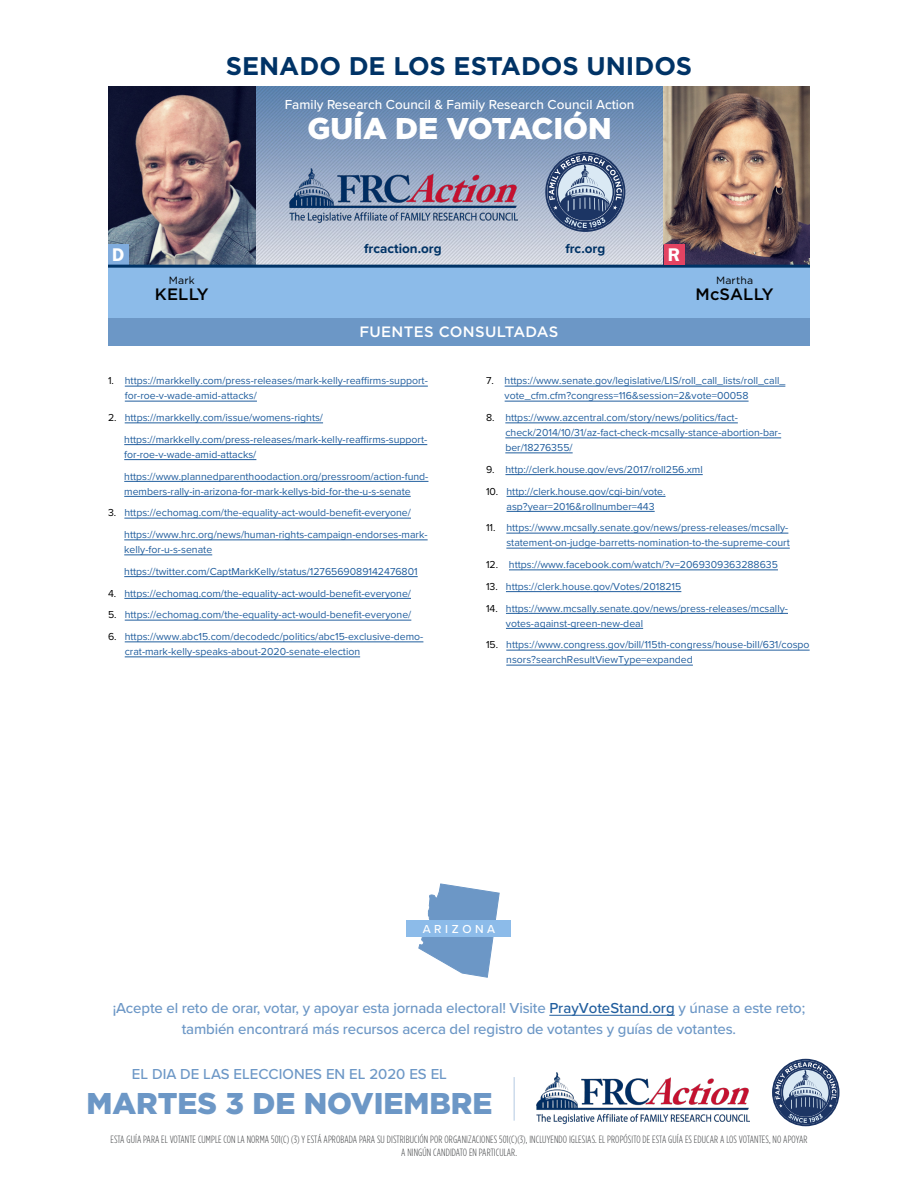
<style>
.page{position:relative;width:918px;height:1188px;background:#fff}
.page>*{position:absolute;margin:0;border:0;box-sizing:border-box;transform-origin:0 0}
.t1{font:900 30px "Gotham";color:#6c97c6}
.t2{font:900 30px "Gotham";color:#fff}
.t3{font:700 25.5px "Gotham";color:#036}
.t4{font:600 18.45px "ITC Franklin Gothic Std";color:#fff}
.t5{font:500 16.5px "Gotham";letter-spacing:.01em;color:#000}
.t6{font:500 15px/21px "Proxima Nova";letter-spacing:-.01em;color:#6c97c6;text-align:center}
.t7{font:500 15px "Gotham";letter-spacing:.02em;color:#fff}
.t8{font:500 13.5px "Proxima Nova";color:#fff}
.t9{font:700 13.5px "Proxima Nova";color:#036}
.t10{font:500 12px "Proxima Nova";letter-spacing:.3em;color:#fff}
.t11{font:10.5px/15px "Proxima Nova";color:#215e9e}
.t12{font:300 10.5px/13.2px "Gotham Condensed";letter-spacing:.01em;color:#3f4143;text-align:center}
.t13{font:10.5px "Gotham";letter-spacing:.02em;color:#000}
.s1{color:#000}
.s2{color:#215e9e}
</style>
<div class="page">
<img style="left:256px;top:86px;width:408px;height:179px">
<img style="left:290px;top:168px;width:227px;height:58px">
<div style="left:545px;top:152px;width:80px;height:80px;border:2px solid #1c3564;border-radius:50%"></div>
<svg style="left:547px;top:154px;width:76px;height:76px;background:#6f82a1"></svg>
<div style="left:772px;top:1059px;width:68px;height:67px;border:2px solid #1c3564;border-radius:50%"></div>
<svg style="left:774px;top:1061px;width:64px;height:64px;background:#7b8ca8"></svg>
<img style="left:108px;top:86px;width:148px;height:179px">
<svg style="left:664px;top:86px;width:146px;height:179px;background:#83695f"></svg>
<div style="left:108px;top:318px;width:702px;height:28px;background:#6c97c6"></div>
<div style="left:108px;top:265px;width:702px;height:53px;background:#8cbbe9"></div>
<div style="left:108px;top:244px;width:21px;height:21px;background:#80acdd"></div>
<hr style="left:108px;top:265px;width:702px;height:3px;background:#036">
<hr style="left:125px;top:386px;width:303px;height:1px;background:#215e9e">
<hr style="left:125px;top:401px;width:132px;height:1px;background:#215e9e">
<hr style="left:125px;top:423px;width:198px;height:1px;background:#215e9e">
<hr style="left:124px;top:444px;width:303px;height:1px;background:#215e9e">
<hr style="left:124px;top:459px;width:132px;height:1px;background:#215e9e">
<hr style="left:124px;top:481px;width:304px;height:1px;background:#215e9e">
<hr style="left:124px;top:496px;width:287px;height:1px;background:#215e9e">
<hr style="left:124px;top:518px;width:287px;height:1px;background:#215e9e">
<hr style="left:124px;top:540px;width:304px;height:1px;background:#215e9e">
<hr style="left:124px;top:555px;width:88px;height:1px;background:#215e9e">
<hr style="left:124px;top:576px;width:294px;height:1px;background:#215e9e">
<hr style="left:124px;top:598px;width:287px;height:1px;background:#215e9e">
<hr style="left:125px;top:620px;width:286px;height:1px;background:#215e9e">
<hr style="left:125px;top:642px;width:298px;height:1px;background:#215e9e">
<hr style="left:125px;top:657px;width:235px;height:1px;background:#215e9e">
<hr style="left:505px;top:386px;width:280px;height:1px;background:#215e9e">
<hr style="left:505px;top:401px;width:244px;height:1px;background:#215e9e">
<hr style="left:505px;top:423px;width:233px;height:1px;background:#215e9e">
<hr style="left:505px;top:438px;width:276px;height:1px;background:#215e9e">
<hr style="left:505px;top:453px;width:68px;height:1px;background:#215e9e">
<hr style="left:505px;top:474px;width:198px;height:1px;background:#215e9e">
<hr style="left:507px;top:496px;width:159px;height:1px;background:#215e9e">
<hr style="left:507px;top:511px;width:148px;height:1px;background:#215e9e">
<hr style="left:506px;top:533px;width:282px;height:1px;background:#215e9e">
<hr style="left:506px;top:548px;width:284px;height:1px;background:#215e9e">
<hr style="left:509px;top:570px;width:269px;height:1px;background:#215e9e">
<hr style="left:506px;top:591px;width:175px;height:1px;background:#215e9e">
<hr style="left:506px;top:613px;width:282px;height:1px;background:#215e9e">
<hr style="left:506px;top:628px;width:137px;height:1px;background:#215e9e">
<hr style="left:506px;top:650px;width:304px;height:1px;background:#215e9e">
<hr style="left:506px;top:665px;width:187px;height:1px;background:#215e9e">
<img style="left:536px;top:1073px;width:214px;height:52px">
<hr style="left:514px;top:1077px;width:1px;height:44px;background:#c4d5e8">
<div style="left:664px;top:244px;width:20px;height:21px;background:#e44362"></div>
<hr style="left:549px;top:1015px;width:126px;height:1px;background:#215e9e">
<svg style="left:418px;top:883px;width:82px;height:95px"></svg>
<div style="left:407px;top:920px;width:104px;height:17px;background:#8cbbe9"></div>
<h2 class="t3" style="left:226px;top:51px;width:468px">SENADO DE LOS ESTADOS UNIDOS</h2>
<h3 class="t4" style="left:112px;top:243px;width:14px">D</h3>
<p class="t13" style="left:169px;top:274px;width:28px">Mark</p>
<h3 class="t5" style="left:155px;top:285px;width:55px">KELLY</h3>
<p class="t8" style="left:285px;top:95px;width:351px">Family Research Council &amp; Family Research Council Action</p>
<h1 class="t2" style="left:307px;top:111px;width:306px">GUÍA DE VOTACIÓN</h1>
<p class="t9" style="left:364px;top:238px;width:79px">frcaction.org</p>
<p class="t9" style="left:565px;top:238px;width:41px">frc.org</p>
<h3 class="t7" style="left:360px;top:323px;width:200px">FUENTES CONSULTADAS</h3>
<h3 class="t4" style="left:668px;top:243px;width:14px">R</h3>
<p class="t13" style="left:716px;top:274px;width:39px">Martha</p>
<h3 class="t5" style="left:696px;top:285px;width:80px">McSALLY</h3>
<p class="t11" style="left:125px;top:373px;width:305px;text-indent:-17px"><span class="s1">1.</span> https://markkelly.com/press-releases/mark-kelly-reaffirms-support&shy;for-roe-v-wade-amid-attacks/</p>
<p class="t11" style="left:124px;top:406px;width:305px;line-height:21.8px;text-indent:-16px"><span class="s1">2.</span> https://markkelly.com/issue/womens-rights/ https://markkelly.com/press-releases/mark-kelly-reaffirms-support-</p>
<p class="t11" style="left:124px;top:443px;width:306px;line-height:21.8px">for-roe-v-wade-amid-attacks/ https://www.plannedparenthoodaction.org/pressroom/action-fund-</p>
<p class="t11" style="left:124px;top:483px;width:288px">members-rally-in-arizona-for-mark-kellys-bid-for-the-u-s-senate</p>
<p class="t11" style="left:124px;top:502px;width:305px;line-height:21.8px;text-indent:-16px"><span class="s1">3.</span> https://echomag.com/the-equality-act-would-benefit-everyone/ https://www.hrc.org/news/human-rights-campaign-endorses-mark-</p>
<p class="t11" style="left:124px;top:538px;width:295px;line-height:21.8px">kelly-for-u-s-senate https://twitter.com/CaptMarkKelly/status/1276569089142476801</p>
<p class="t11" style="left:108px;top:585px;width:305px"><span class="s1">4.</span> https://echomag.com/the-equality-act-would-benefit-everyone/</p>
<p class="t11" style="left:108px;top:607px;width:305px"><span class="s1">5.</span> https://echomag.com/the-equality-act-would-benefit-everyone/</p>
<p class="t11" style="left:125px;top:629px;width:300px;text-indent:-17px"><span class="s1">6.</span> https://www.abc15.com/decodedc/politics/abc15-exclusive-demo&shy;crat-mark-kelly-speaks-about-2020-senate-election</p>
<p class="t11" style="left:505px;top:373px;width:282px;text-indent:-19px"><span class="s1">7.</span> https://www.senate.gov/legislative/LIS/roll_call_lists/roll_call_ vote_cfm.cfm?congress=116&amp;session=2&amp;vote=00058</p>
<p class="t11" style="left:505px;top:410px;width:277px;text-indent:-19px"><span class="s1">8.</span> https://www.azcentral.com/story/news/politics/fact&shy;check/2014/10/31/az-fact-check-mcsally-stance-abortion-bar&shy;ber/18276355/</p>
<p class="t11" style="left:486px;top:462px;width:218px"><span class="s1">9.</span> http://clerk.house.gov/evs/2017/roll256.xml</p>
<p class="t11" style="left:507px;top:483px;width:161px;text-indent:-21px"><span class="s1">10.</span> http://clerk.house.gov/cgi-bin/vote. asp?year=2016&amp;rollnumber=443</p>
<p class="t11" style="left:486px;top:520px;width:305px;text-align:right"><span class="s1">11.</span> https://www.mcsally.senate.gov/news/press-releases/mcsally&shy;statement-on-judge-barretts-nomination-to-the-supreme-court</p>
<p class="t11" style="left:486px;top:557px;width:293px"><span class="s1">12.</span> https://www.facebook.com/watch/?v=2069309363288635</p>
<p class="t11" style="left:486px;top:579px;width:197px"><span class="s1">13.</span> https://clerk.house.gov/Votes/2018215</p>
<p class="t11" style="left:506px;top:600px;width:284px;text-indent:-20px"><span class="s1">14.</span> https://www.mcsally.senate.gov/news/press-releases/mcsally&shy;votes-against-green-new-deal</p>
<p class="t11" style="left:506px;top:637px;width:305px;text-indent:-20px"><span class="s1">15.</span> https://www.congress.gov/bill/115th-congress/house-bill/631/cospo nsors?searchResultViewType=expanded</p>
<p class="t10" style="left:423px;top:920px;width:74px">ARIZONA</p>
<h3 class="t6" style="left:113px;top:997px;width:694px">¡Acepte el reto de orar, votar, y apoyar esta jornada electoral! Visite <span class="s2">PrayVoteStand.org</span> y únase a este reto; también encontrará más recursos acerca del registro de votantes y guías de votantes.</h3>
<h3 class="t6" style="left:132px;top:1063px;width:317px">EL DIA DE LAS ELECCIONES EN EL 2020 ES EL</h3>
<h1 class="t1" style="left:86px;top:1086px;width:408px">MARTES 3 DE NOVIEMBRE</h1>
<p class="t12" style="left:111px;top:1133px;width:698px">ESTA GUÍA PARA EL VOTANTE CUMPLE CON LA NORMA 501(C) (3) Y ESTÁ APROBADA PARA SU DISTRIBUCIÓN POR ORGANIZACIONES 501(C)(3), INCLUYENDO IGLESIAS. EL PROPÓSITO DE ESTA GUÍA ES EDUCAR A LOS VOTANTES, NO APOYAR<br>A NINGÚN CANDIDATO EN PARTICULAR.</p>
</div>
